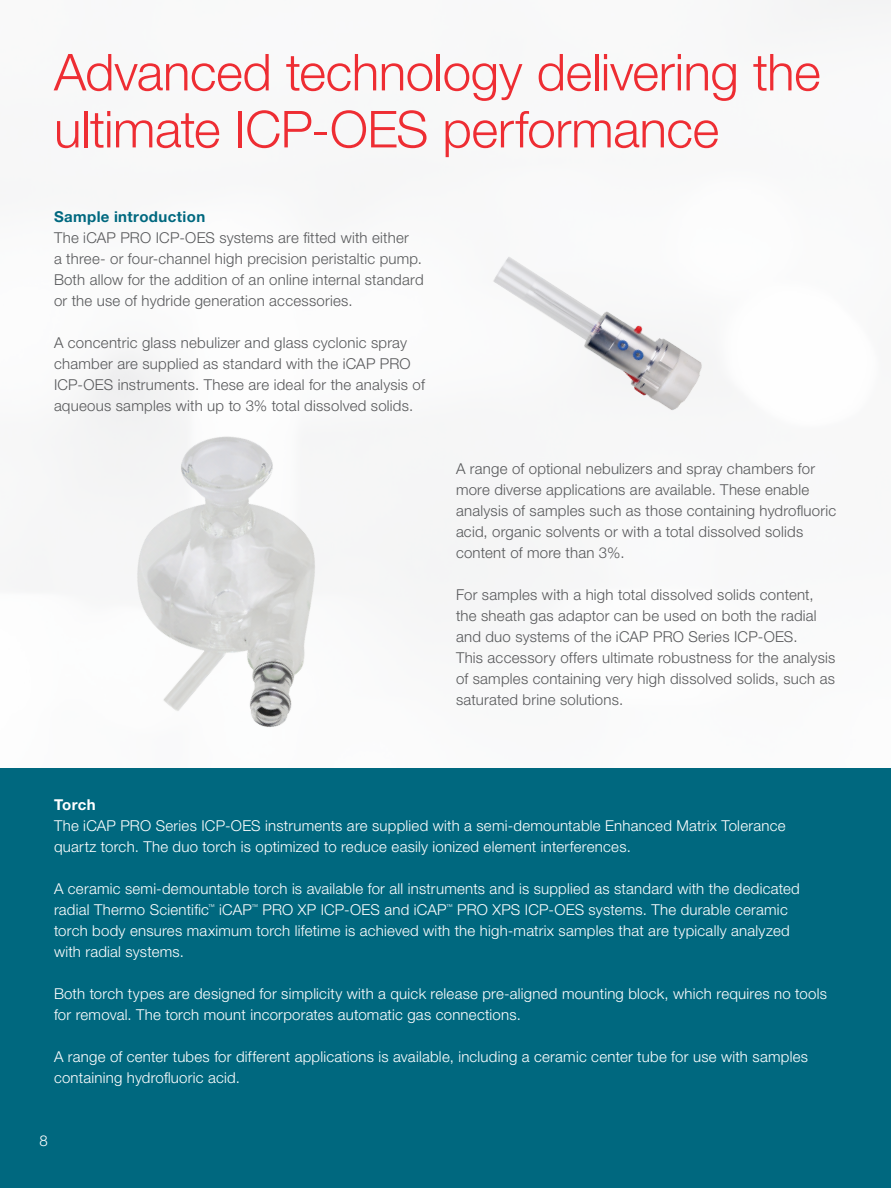
<style>
.page{position:relative;width:891px;height:1188px;background:#f8f9f9}
.page>*{position:absolute;margin:0;border:0;box-sizing:border-box;transform-origin:0 0}
.t1{font:300 51px/57px "Helvetica Neue LT Std";letter-spacing:-.01em;color:#ee2d33}
.t2{font:300 15px/21px "Helvetica Neue LT Std";letter-spacing:.015em;color:#57585a}
.t3{font:300 15px/21px "Helvetica Neue LT Std";letter-spacing:.015em;color:#fff}
.t4{font:700 15px "Helvetica Neue LT Std";letter-spacing:.025em;color:#00687f}
.t5{font:700 15px "Helvetica Neue LT Std";letter-spacing:.025em;color:#fff}
.t6{font:300 6.75px "Helvetica Neue LT Std";color:#fff}
</style>
<div class="page">
<div style="left:0;top:768px;width:891px;height:420px;background:#00687f"></div>
<img style="left:137px;top:437px;width:178px;height:290px">
<img style="left:493px;top:257px;width:209px;height:153px">
<h1 class="t1" style="left:54px;top:43px;width:768px">Advanced technology delivering the ultimate ICP-OES performance</h1>
<p class="t4" style="left:54px;top:207px;width:153px">Sample introduction</p>
<p class="t2" style="left:54px;top:227px;width:371px">The iCAP PRO ICP-OES systems are fitted with either<br>a three- or four-channel high precision peristaltic pump.<br>Both allow for the addition of an online internal standard or the use of hydride generation accessories.</p>
<p class="t2" style="left:54px;top:332px;width:372px">A concentric glass nebulizer and glass cyclonic spray chamber are supplied as standard with the iCAP PRO ICP-OES instruments. These are ideal for the analysis of aqueous samples with up to 3% total dissolved solids.</p>
<p class="t2" style="left:456px;top:458px;width:382px">A range of optional nebulizers and spray chambers for more diverse applications are available. These enable analysis of samples such as those containing hydrofluoric acid, organic solvents or with a total dissolved solids content of more than 3%.</p>
<p class="t2" style="left:456px;top:584px;width:381px">For samples with a high total dissolved solids content, the sheath gas adaptor can be used on both the radial and duo systems of the iCAP PRO Series ICP-OES.<br>This accessory offers ultimate robustness for the analysis of samples containing very high dissolved solids, such as saturated brine solutions.</p>
<p class="t5" style="left:54px;top:795px;width:43px">Torch</p>
<p class="t3" style="left:54px;top:815px;width:733px">The iCAP PRO Series ICP-OES instruments are supplied with a semi-demountable Enhanced Matrix Tolerance quartz torch. The duo torch is optimized to reduce easily ionized element interferences.</p>
<p class="t3" style="left:54px;top:878px;width:747px">A ceramic semi-demountable torch is available for all instruments and is supplied as standard with the dedicated radial Thermo Scientific</p>
<p class="t3" style="left:54px;top:899px;width:737px;text-indent:403px">PRO XPS ICP-OES systems. The durable ceramic torch body ensures maximum torch lifetime is achieved with the high-matrix samples that are typically analyzed with radial systems.</p>
<p class="t3" style="left:54px;top:983px;width:774px">Both torch types are designed for simplicity with a quick release pre-aligned mounting block, which requires no tools for removal. The torch mount incorporates automatic gas connections.</p>
<p class="t3" style="left:54px;top:1046px;width:756px">A range of center tubes for different applications is available, including a ceramic center tube for use with samples containing hydrofluoric acid.</p>
<p class="t6" style="left:208px;top:902px;width:8px">™</p>
<p class="t3" style="left:219px;top:899px;width:34px">iCAP</p>
<p class="t6" style="left:252px;top:902px;width:8px">™</p>
<p class="t3" style="left:263px;top:899px;width:186px">PRO XP ICP-OES and iCAP</p>
<p class="t6" style="left:446px;top:902px;width:8px">™</p>
<p class="t3" style="left:39px;top:1130px;width:10px">8</p>
</div>
